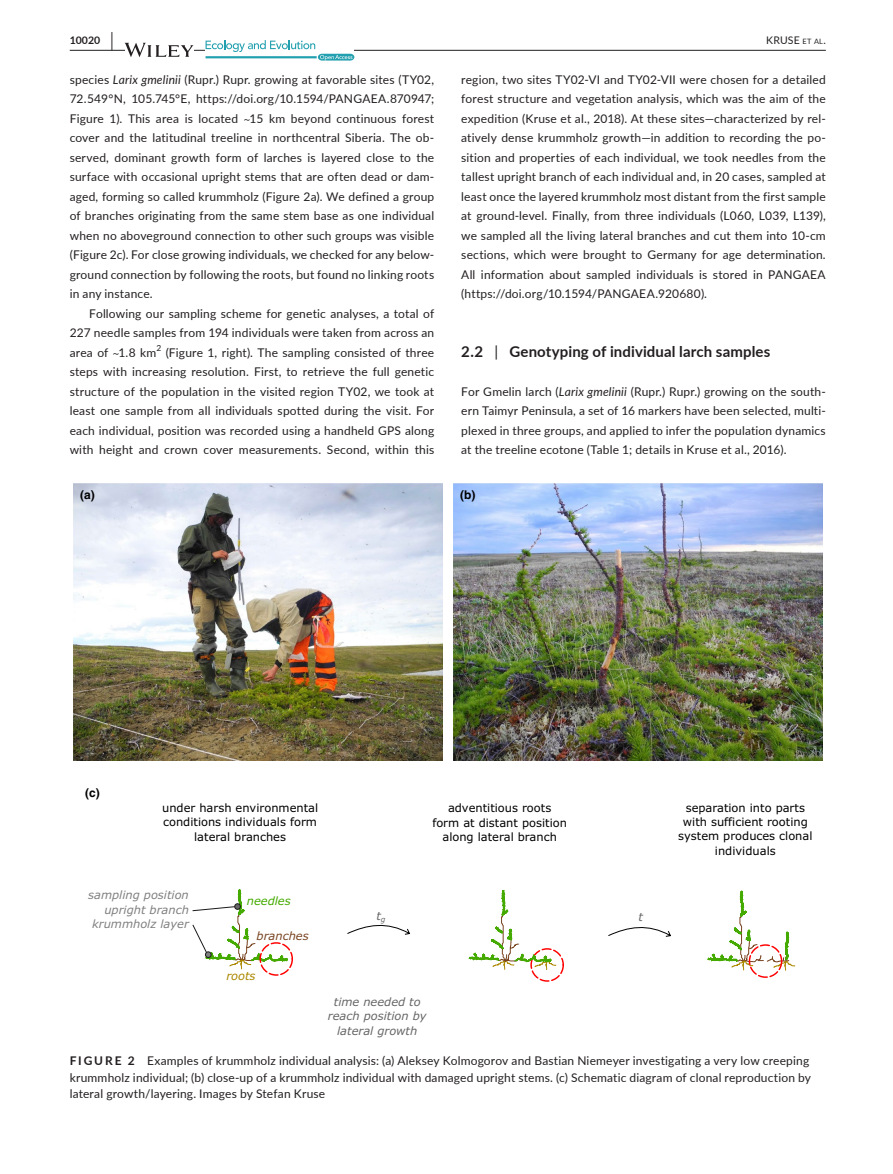
<style>
.page{position:relative;width:893px;height:1174px;background:#fff}
.page>*{position:absolute;margin:0;border:0;box-sizing:border-box;transform-origin:0 0}
.t1{font:700 15px "Lato";letter-spacing:.01em;color:#231f20}
.t2{font:12px/19.5px "Lato";letter-spacing:.015em;color:#231f20;text-align:justify}
.t3{font:700 12px "Helvetica";color:#000}
.t4{font:11.4px/14.2px "Verdana";color:#000;text-align:center}
.t5{font:italic 11.4px/14.2px "Verdana";color:#808080;text-align:right}
.t6{font:italic 11.4px/14.2px "Verdana";color:#666;text-align:center}
.t7{font:italic 11.4px "Verdana";color:#784421}
.t8{font:italic 11.4px "Verdana";color:#4a0}
.t9{font:italic 11.4px "Verdana";color:#a80}
.t10{font:10.5px "Lato";letter-spacing:.015em;color:#231f20}
.t11{font:700 10.5px "Lato";color:#231f20}
.t12{font:8.4px "Lato";color:#231f20}
.s1{font-size:19.5px}
.s2{font-size:7.35px}
.s3{font-style:italic}
.s4{font-family:"STIX"}
.s5{font-weight:400}
.s6{font-weight:700}
</style>
<div class="page">
<hr style="left:70px;top:50px;width:756px;height:1px;background:#231f20">
<svg style="left:125px;top:43px;width:68px;height:14px"></svg>
<svg style="left:206px;top:40px;width:148px;height:21px"></svg>
<img style="left:73px;top:483px;width:369px;height:277px">
<img style="left:453px;top:483px;width:369px;height:277px">
<svg style="left:192px;top:889px;width:95px;height:83px"></svg>
<svg style="left:347px;top:924px;width:63px;height:11px"></svg>
<div style="left:530px;top:948px;width:34px;height:33px;border:1px dashed #f00;border-radius:50%"></div>
<div style="left:259px;top:942px;width:34px;height:33px;border:1px dashed #f00;border-radius:50%"></div>
<svg style="left:469px;top:890px;width:327px;height:83px"></svg>
<div style="left:749px;top:944px;width:33px;height:34px;border:1px dashed #f00;border-radius:50%"></div>
<p class="t11" style="left:70px;top:33px;width:45px">10020 <span class="s1">|</span></p>
<p class="t10" style="left:766px;top:33px;width:61px">KRUSE <span class="s2">et al</span>.</p>
<p class="t2" style="left:70px;top:69px;width:366px">species <span class="s3">Larix gmelinii</span> (Rupr.) Rupr. growing at favorable sites (TY02, 72.549°N, 105.745°E, https://doi.org/10.1594/PANGAEA.870947; Figure 1). This area is located <span class="s4">~</span>15 km beyond continuous forest cover and the latitudinal treeline in northcentral Siberia. The ob&shy;served, dominant growth form of larches is layered close to the surface with occasional upright stems that are often dead or dam&shy;aged, forming so called krummholz (Figure 2a). We defined a group of branches originating from the same stem base as one individual when no aboveground connection to other such groups was visible (Figure 2c). For close growing individuals, we checked for any below&shy;ground connection by following the roots, but found no linking roots in any instance.</p>
<p class="t2" style="left:70px;top:303px;width:366px;text-indent:20px">Following our sampling scheme for genetic analyses, a total of 227 needle samples from 194 individuals were taken from across an area of <span class="s4">~</span>1.8 km</p>
<p class="t2" style="left:461px;top:69px;width:366px">region, two sites TY02-VI and TY02-VII were chosen for a detailed forest structure and vegetation analysis, which was the aim of the expedition (Kruse et al., 2018). At these sites—characterized by rel&shy;atively dense krummholz growth—in addition to recording the po&shy;sition and properties of each individual, we took needles from the tallest upright branch of each individual and, in 20 cases, sampled at least once the layered krummholz most distant from the first sample at ground-level. Finally, from three individuals (L060, L039, L139), we sampled all the living lateral branches and cut them into 10-cm sections, which were brought to Germany for age determination.<br>All information about sampled individuals is stored in PANGAEA (https://doi.org/10.1594/PANGAEA.920680).</p>
<p class="t1" style="left:461px;top:340px;width:311px">2.2 <span class="s5">|</span> Genotyping of individual larch samples</p>
<p class="t2" style="left:461px;top:381px;width:366px">For Gmelin larch (<span class="s3">Larix gmelinii</span> (Rupr.) Rupr.) growing on the south&shy;ern Taimyr Peninsula, a set of 16 markers have been selected, multi&shy;plexed in three groups, and applied to infer the population dynamics at the treeline ecotone (Table 1; details in Kruse et al., 2016).</p>
<p class="t12" style="left:156px;top:342px;width:6px">2</p>
<p class="t2" style="left:70px;top:342px;width:366px;text-indent:96px">(Figure 1, right). The sampling consisted of three steps with increasing resolution. First, to retrieve the full genetic structure of the population in the visited region TY02, we took at least one sample from all individuals spotted during the visit. For each individual, position was recorded using a handheld GPS along with height and crown cover measurements. Second, within this</p>
<p class="t3" style="left:80px;top:487px;width:16px">(a)</p>
<p class="t3" style="left:460px;top:487px;width:17px">(b)</p>
<p class="t3" style="left:85px;top:785px;width:16px">(c)</p>
<p class="t4" style="left:162px;top:800px;width:158px">under harsh environmental conditions individuals form lateral branches</p>
<p class="t4" style="left:432px;top:801px;width:136px">adventitious roots<br>form at distant position along lateral branch</p>
<p class="t4" style="left:678px;top:800px;width:136px">separation into parts with sufficient rooting system produces clonal individuals</p>
<p class="t5" style="left:88px;top:887px;width:102px">sampling position upright branch krummholz layer</p>
<p class="t8" style="left:247px;top:893px;width:45px">needles</p>
<p class="t7" style="left:257px;top:927px;width:54px">branches</p>
<p class="t9" style="left:226px;top:968px;width:31px">roots</p>
<p class="t6" style="left:376px;top:908px;width:11px">t<sub>g</sub></p>
<p class="t6" style="left:328px;top:994px;width:100px">time needed to reach position by lateral growth</p>
<p class="t6" style="left:638px;top:910px;width:6px">t</p>
<p class="t2" style="left:70px;top:1052px;width:743px;line-height:16.5px;text-align:left"><span class="s6">FIGURE 2</span> Examples of krummholz individual analysis: (a) Aleksey Kolmogorov and Bastian Niemeyer investigating a very low creeping krummholz individual; (b) close-up of a krummholz individual with damaged upright stems. (c) Schematic diagram of clonal reproduction by lateral growth/layering. Images by Stefan Kruse</p>
</div>
